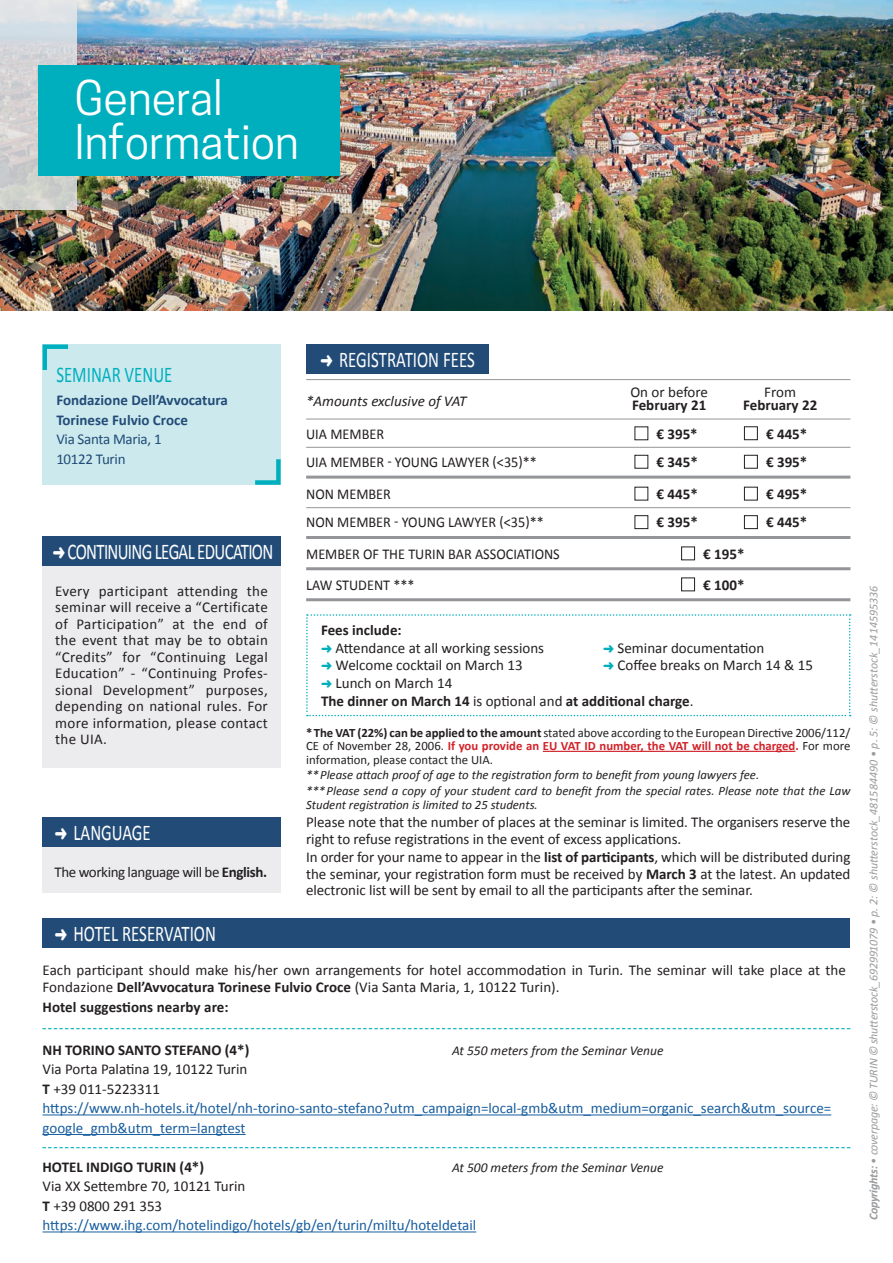
<style>
.page{position:relative;width:893px;height:1263px;background:#fff}
.page>*{position:absolute;margin:0;border:0;box-sizing:border-box;transform-origin:0 0}
.t1{font:45px/43.5px "Cooper Hewitt";color:#fff}
.t2{font:22.5px "Calibri";letter-spacing:-.01em;color:#fff;scale:.75 1}
.t3{font:22.5px "Calibri";letter-spacing:-.04em;color:#fff;scale:.75 1}
.t4{font:22.5px "Calibri";color:#00afbe;scale:.75 1}
.t5{font:15px/16.5px "Calibri";color:#231f20}
.t6{font:15px/19.5px "Calibri";color:#175d9e}
.t7{font:700 15px/18px "Calibri";color:#231f20}
.t8{font:15px "Calibri";color:#231f20;scale:.95 1}
.t9{font:700 15px/19.5px "Calibri";color:#224c77}
.t10{font:15px "Calibri";letter-spacing:-.025em;color:#231f20}
.t11{font:15px/19.5px "Calibri";letter-spacing:-.02em;color:#224c77}
.t12{font:italic 15px "Calibri";color:#231f20}
.t13{font:italic 13.5px "Calibri";color:#231f20}
.t14{font:italic 12.75px/15.6px "Calibri";color:#231f20}
.t15{font:12.75px/13.5px "Calibri";color:#231f20;text-align:justify}
.t16{font:italic 12px "Calibri";letter-spacing:-.005em;color:#999b9e}
.s1{font-weight:700}
.s2{color:#00afbe}
.s3{font-weight:400}
.s4{font-weight:700;color:#d1232a}
.s5{color:#231f20}
.s6{font-weight:700;color:#231f20}
</style>
<div class="page">
<img style="left:0;top:0;width:893px;height:310px">
<svg style="left:0;top:0;width:77px;height:210px;background:#d3d5d6"></svg>
<div style="left:38px;top:65px;width:302px;height:110px;background:#00afbe"></div>
<div style="left:43px;top:344px;width:238px;height:141px;background:#cceaee"></div>
<hr style="left:543px;top:751px;width:252px;height:1px;background:#d1232a">
<div style="left:43px;top:827px;width:238px;height:66px;background:#ececee"></div>
<svg style="left:306px;top:614px;width:545px;height:102px"></svg>
<div style="left:43px;top:555px;width:238px;height:213px;background:#ececee"></div>
<div style="left:306px;top:344px;width:183px;height:30px;background:#224c77"></div>
<div style="left:43px;top:536px;width:238px;height:30px;background:#224c77"></div>
<div style="left:43px;top:817px;width:238px;height:30px;background:#224c77"></div>
<div style="left:43px;top:918px;width:807px;height:30px;background:#224c77"></div>
<hr style="left:43px;top:1114px;width:788px;height:1px;background:#175d9e">
<hr style="left:43px;top:1134px;width:203px;height:1px;background:#175d9e">
<hr style="left:43px;top:1231px;width:433px;height:1px;background:#175d9e">
<svg style="left:42px;top:344px;width:26px;height:30px"></svg>
<svg style="left:255px;top:459px;width:26px;height:26px"></svg>
<hr style="left:306px;top:379px;width:544px;height:1px;background:#939598">
<hr style="left:306px;top:419px;width:544px;height:1px;background:#939598">
<hr style="left:306px;top:447px;width:544px;height:1px;background:#939598">
<hr style="left:306px;top:476px;width:544px;height:3px;background:#939598">
<hr style="left:306px;top:507px;width:544px;height:1px;background:#939598">
<hr style="left:306px;top:536px;width:544px;height:3px;background:#939598">
<hr style="left:306px;top:567px;width:544px;height:3px;background:#939598">
<hr style="left:306px;top:598px;width:544px;height:3px;background:#939598">
<div style="left:744px;top:426px;width:14px;height:14px;border:1px solid #231f20"></div>
<div style="left:634px;top:455px;width:14px;height:14px;border:1px solid #231f20"></div>
<div style="left:744px;top:455px;width:14px;height:14px;border:1px solid #231f20"></div>
<div style="left:744px;top:487px;width:14px;height:13px;border:1px solid #231f20"></div>
<div style="left:634px;top:515px;width:14px;height:14px;border:1px solid #231f20"></div>
<div style="left:744px;top:515px;width:14px;height:14px;border:1px solid #231f20"></div>
<div style="left:681px;top:546px;width:14px;height:14px;border:1px solid #231f20"></div>
<div style="left:681px;top:577px;width:14px;height:14px;border:1px solid #231f20"></div>
<svg style="left:43px;top:1147px;width:807px;height:1px"></svg>
<svg style="left:43px;top:1028px;width:807px;height:1px"></svg>
<h1 class="t1" style="left:74px;top:77px;width:226px">General<br>Information</h1>
<h2 class="t4" style="left:56px;top:360px;width:156px">SEMINAR VENUE</h2>
<p class="t9" style="left:56px;top:390px;width:173px">Fondazione Dell’Avvocatura<br>Torinese Fulvio Croce</p>
<p class="t11" style="left:56px;top:429px;width:107px">Via Santa Maria, 1<br>10122 Turin</p>
<h2 class="t3" style="left:53px;top:537px;width:295px">➜ CONTINUING LEGAL EDUCATION</h2>
<p class="t5" style="left:55px;top:582px;width:214px;text-align:justify">Every participant attending the seminar will receive a “Certificate of Participation” at the end of the event that may be to obtain “Credits” for “Continuing Legal Education” - “Continuing Profes&shy;sional Development” purposes, depending on national rules. For more information, please contact the UIA.</p>
<h2 class="t2" style="left:55px;top:819px;width:130px">➜ LANGUAGE</h2>
<p class="t10" style="left:54px;top:862px;width:214px">The working language will be <span class="s1">English.</span></p>
<h2 class="t2" style="left:55px;top:920px;width:217px">➜ HOTEL RESERVATION</h2>
<h2 class="t2" style="left:320px;top:345px;width:208px">➜ REGISTRATION FEES</h2>
<p class="t12" style="left:306px;top:392px;width:162px">*Amounts exclusive of VAT</p>
<p class="t5" style="left:630px;top:383px;width:79px">On or before</p>
<p class="t5" style="left:764px;top:383px;width:33px">From</p>
<p class="t7" style="left:632px;top:396px;width:76px">February 21</p>
<p class="t7" style="left:743px;top:396px;width:76px">February 22</p>
<p class="t8" style="left:306px;top:424px;width:84px">UIA MEMBER</p>
<p class="t7" style="left:656px;top:424px;width:43px">€ 395*</p>
<p class="t7" style="left:766px;top:424px;width:43px">€ 445*</p>
<p class="t8" style="left:306px;top:453px;width:244px">UIA MEMBER - YOUNG LAWYER (&lt;35)**</p>
<p class="t7" style="left:657px;top:452px;width:43px">€ 345*</p>
<p class="t7" style="left:766px;top:452px;width:43px">€ 395*</p>
<p class="t8" style="left:306px;top:485px;width:91px">NON MEMBER</p>
<p class="t7" style="left:657px;top:484px;width:43px">€ 445*</p>
<p class="t7" style="left:766px;top:484px;width:43px">€ 495*</p>
<p class="t8" style="left:306px;top:513px;width:252px">NON MEMBER - YOUNG LAWYER (&lt;35)**</p>
<p class="t7" style="left:657px;top:513px;width:43px">€ 395*</p>
<p class="t7" style="left:766px;top:513px;width:43px">€ 445*</p>
<p class="t8" style="left:306px;top:544px;width:269px">MEMBER OF THE TURIN BAR ASSOCIATIONS</p>
<p class="t7" style="left:703px;top:544px;width:43px">€ 195*</p>
<p class="t8" style="left:306px;top:575px;width:116px">LAW STUDENT ***</p>
<p class="t7" style="left:703px;top:575px;width:43px">€ 100*</p>
<p class="t5" style="left:321px;top:621px;width:225px;line-height:17.5px"><span class="s1">Fees include:<br></span><span class="s2">➜</span> Attendance at all working sessions</p>
<p class="t5" style="left:603px;top:639px;width:163px"><span class="s2">➜</span> Seminar documentation</p>
<p class="t5" style="left:321px;top:656px;width:203px"><span class="s2">➜</span> Welcome cocktail on March 13</p>
<p class="t5" style="left:603px;top:656px;width:211px"><span class="s2">➜</span> Coffee breaks on March 14 &amp; 15</p>
<p class="t7" style="left:321px;top:673px;width:374px"><span class="s2">➜</span> <span class="s3">Lunch on March 14<br></span>The dinner on March 14 <span class="s3">is optional and</span> at additional charge<span class="s3">.</span></p>
<p class="t15" style="left:306px;top:725px;width:546px"><span class="s1">*The VAT (22%) can be applied to the amount</span> stated above according to the European Directive 2006/112/ CE of November 28, 2006. <span class="s4">If you provide an EU VAT ID number, the VAT will not be charged.</span> For more information, please contact the UIA.</p>
<p class="t14" style="left:306px;top:767px;width:546px">**Please attach proof of age to the registration form to benefit from young lawyers fee.<br>***Please send a copy of your student card to benefit from the special rates. Please note that the Law</p>
<p class="t14" style="left:306px;top:796px;width:233px">Student registration is limited to 25 students.</p>
<p class="t5" style="left:306px;top:813px;width:546px">Please note that the number of places at the seminar is limited. The organisers reserve the right to refuse registrations in the event of excess applications.</p>
<p class="t5" style="left:306px;top:848px;width:546px;text-align:justify">In order for your name to appear in the <span class="s1">list of participants</span>, which will be distributed during the seminar, your registration form must be received by <span class="s1">March 3</span> at the latest. An updated electronic list will be sent by email to all the participants after the seminar.</p>
<p class="t5" style="left:43px;top:961px;width:805px">Each participant should make his/her own arrangements for hotel accommodation in Turin. The seminar will take place at the<br>Fondazione <span class="s1">Dell’Avvocatura Torinese Fulvio Croce</span> (Via Santa Maria, 1, 10122 Turin).</p>
<p class="t7" style="left:43px;top:997px;width:188px">Hotel suggestions nearby are:</p>
<p class="t7" style="left:43px;top:1040px;width:208px">NH TORINO SANTO STEFANO (4*)</p>
<p class="t13" style="left:452px;top:1042px;width:213px">At 550 meters from the Seminar Venue</p>
<p class="t6" style="left:43px;top:1059px;width:790px"><span class="s5">Via Porta Palatina 19, 10122 Turin<br></span><span class="s6">T</span> <span class="s5">+39 011-5223311 </span>https://www.nh-hotels.it/hotel/nh-torino-santo-stefano?utm_campaign=local-gmb&amp;utm_medium=organic_search&amp;utm_source= google_gmb&amp;utm_term=langtest</p>
<p class="t7" style="left:43px;top:1157px;width:163px">HOTEL INDIGO TURIN (4*)</p>
<p class="t13" style="left:452px;top:1159px;width:213px">At 500 meters from the Seminar Venue</p>
<p class="t6" style="left:43px;top:1176px;width:435px"><span class="s5">Via XX Settembre 70, 10121 Turin<br></span><span class="s6">T</span> <span class="s5">+39 0800 291 353 </span>https://www.ihg.com/hotelindigo/hotels/gb/en/turin/miltu/hoteldetail</p>
<p class="t16" style="left:866px;top:1220px;width:636px;rotate:-90deg"><span class="s1">Copyrights:</span> • coverpage: © TURIN © shutterstock_692991079 • p. 2: © shutterstock_481584490 • p. 5: © shutterstock_1414595336</p>
</div>
